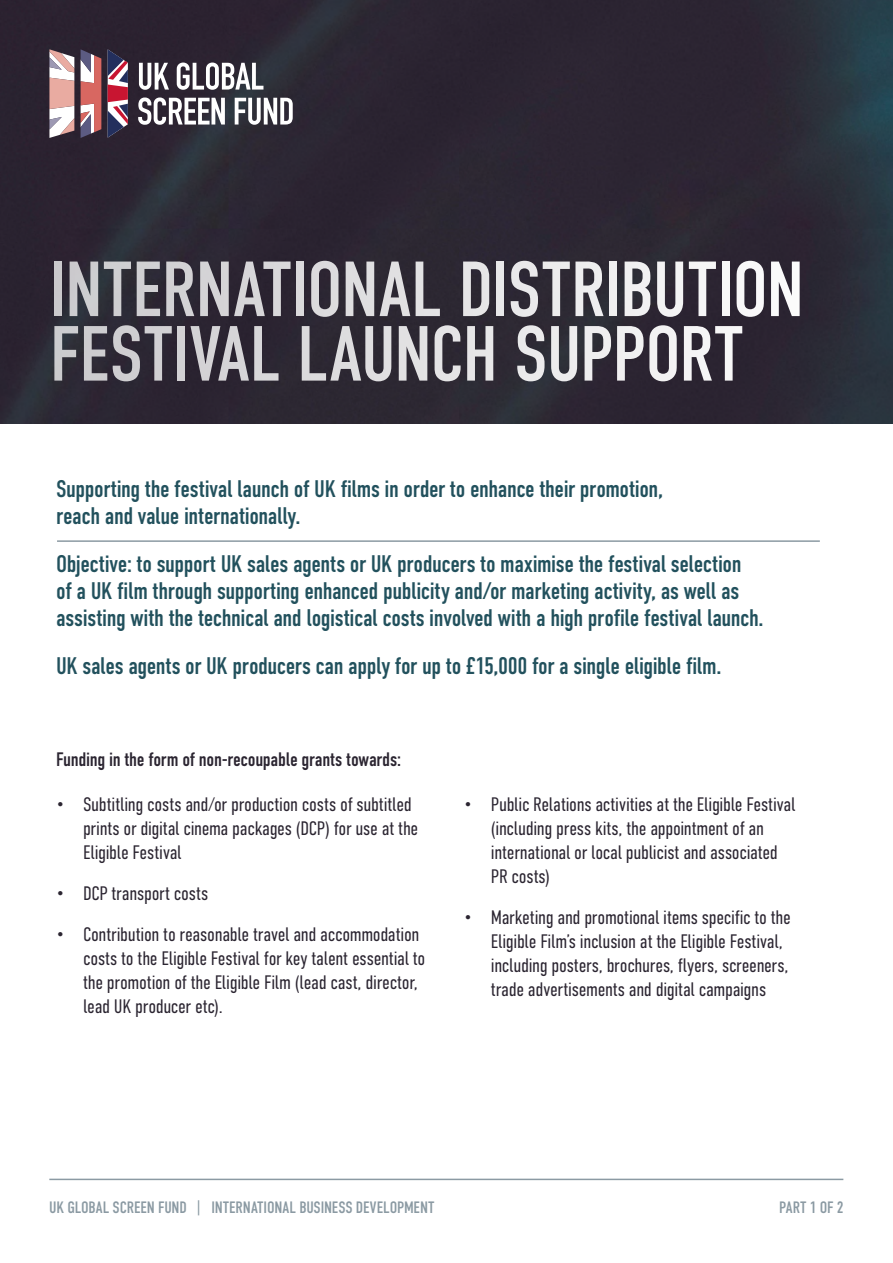
<style>
.page{position:relative;width:893px;height:1263px;background:#fff}
.page>*{position:absolute;margin:0;border:0;box-sizing:border-box;transform-origin:0 0}
.t1{font:77.85px/64.5px "DIN Condensed";letter-spacing:-.01em;color:#fff}
.t2{font:24px/27px "DIN Condensed";letter-spacing:-.02em;color:#22515d}
.t3{font:300 19.5px/24px "DIN Condensed";letter-spacing:-.015em;color:#2b2531}
.t4{font:19.5px "DIN Condensed";letter-spacing:-.02em;color:#2b2531}
.t5{font:16.5px "DIN Condensed";letter-spacing:-.005em;color:#8b9aa3}
</style>
<div class="page">
<hr style="left:49px;top:1179px;width:794px;height:1px;background:#8b9aa3">
<img style="left:0;top:0;width:893px;height:423px">
<hr style="left:57px;top:540px;width:763px;height:2px;background:#8b9aa3">
<svg style="left:49px;top:49px;width:25px;height:89px"></svg>
<svg style="left:81px;top:49px;width:20px;height:89px"></svg>
<svg style="left:108px;top:49px;width:20px;height:89px"></svg>
<svg style="left:139px;top:63px;width:30px;height:27px"></svg>
<svg style="left:177px;top:63px;width:86px;height:27px"></svg>
<svg style="left:138px;top:97px;width:87px;height:28px"></svg>
<svg style="left:235px;top:98px;width:58px;height:27px"></svg>
<h1 class="t1" style="left:50px;top:259px;width:756px">INTERNATIONAL DISTRIBUTION<br>FESTIVAL LAUNCH SUPPORT</h1>
<p class="t2" style="left:56px;top:476px;width:609px">Supporting the festival launch of UK films in order to enhance their promotion, reach and value internationally.</p>
<p class="t2" style="left:56px;top:550px;width:709px">Objective: to support UK sales agents or UK producers to maximise the festival selection<br>of a UK film through supporting enhanced publicity and/or marketing activity, as well as assisting with the technical and logistical costs involved with a high profile festival launch.</p>
<p class="t2" style="left:56px;top:652px;width:667px">UK sales agents or UK producers can apply for up to £15,000 for a single eligible film.</p>
<p class="t4" style="left:56px;top:749px;width:347px">Funding in the form of non-recoupable grants towards:</p>
<p class="t3" style="left:83px;top:793px;width:337px;text-indent:-27px">• Subtitling costs and/or production costs of subtitled prints or digital cinema packages (DCP) for use at the<br>Eligible Festival</p>
<p class="t3" style="left:56px;top:882px;width:154px">• DCP transport costs</p>
<p class="t3" style="left:83px;top:923px;width:344px;text-indent:-27px">• Contribution to reasonable travel and accommodation costs to the Eligible Festival for key talent essential to the promotion of the Eligible Film (lead cast, director, lead UK producer etc).</p>
<p class="t3" style="left:491px;top:793px;width:306px;text-indent:-27px">• Public Relations activities at the Eligible Festival (including press kits, the appointment of an international or local publicist and associated PR costs)</p>
<p class="t3" style="left:491px;top:906px;width:302px;text-indent:-27px">• Marketing and promotional items specific to the Eligible Film’s inclusion at the Eligible Festival, including posters, brochures, flyers, screeners, trade advertisements and digital campaigns</p>
<p class="t5" style="left:49px;top:1198px;width:387px">UK GLOBAL SCREEN FUND | INTERNATIONAL BUSINESS DEVELOPMENT</p>
<p class="t5" style="left:779px;top:1198px;width:66px">PART 1 OF 2</p>
</div>
